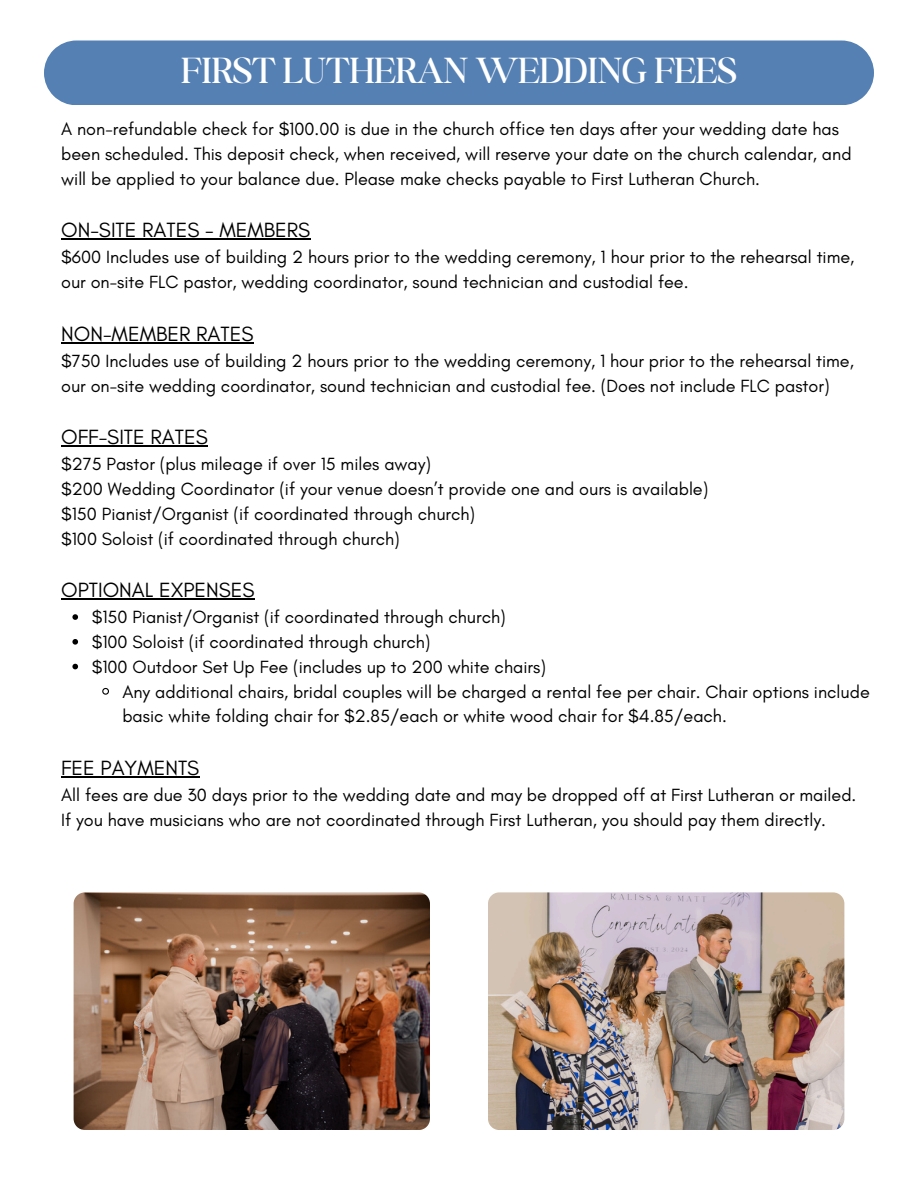
<style>
.page{position:relative;width:918px;height:1188px;background:#fff}
.page>*{position:absolute;margin:0;border:0;box-sizing:border-box;transform-origin:0 0}
.t1{font:300 39px "Boston Angel";color:#fff}
.t2{font:21px "Glacial Indifference";color:#000}
.t3{font:18px/24.8px "Glacial Indifference";color:#000}
</style>
<div class="page">
<hr style="left:61px;top:238px;width:249px;height:2px;background:#000">
<hr style="left:61px;top:342px;width:192px;height:1px;background:#000">
<hr style="left:61px;top:446px;width:147px;height:1px;background:#000">
<hr style="left:61px;top:598px;width:194px;height:2px;background:#000">
<svg style="left:72px;top:614px;width:6px;height:6px"></svg>
<svg style="left:72px;top:639px;width:6px;height:6px"></svg>
<svg style="left:72px;top:664px;width:6px;height:5px"></svg>
<svg style="left:102px;top:687px;width:7px;height:8px"></svg>
<hr style="left:61px;top:776px;width:138px;height:1px;background:#000">
<div style="left:44px;top:40px;width:830px;height:65px;background:#5580b3"></div>
<img style="left:488px;top:892px;width:356px;height:238px;border-radius:11px">
<img style="left:74px;top:892px;width:356px;height:238px;border-radius:11px">
<p class="t1" style="left:181px;top:47px;width:557px">FIRST LUTHERAN WEDDING FEES</p>
<h1 class="t3" style="left:61px;top:116px;width:792px">A non-refundable check for $100.00 is due in the church office ten days after your wedding date has been scheduled. This deposit check, when received, will reserve your date on the church calendar, and will be applied to your balance due. Please make checks payable to First Lutheran Church.</h1>
<p class="t2" style="left:61px;top:217px;width:251px">ON-SITE RATES - MEMBERS</p>
<p class="t3" style="left:61px;top:245px;width:795px">$600 Includes use of building 2 hours prior to the wedding ceremony, 1 hour prior to the rehearsal time, our on-site FLC pastor, wedding coordinator, sound technician and custodial fee.</p>
<p class="t2" style="left:61px;top:321px;width:194px">NON-MEMBER RATES</p>
<p class="t3" style="left:61px;top:348px;width:794px">$750 Includes use of building 2 hours prior to the wedding ceremony, 1 hour prior to the rehearsal time, our on-site wedding coordinator, sound technician and custodial fee. (Does not include FLC pastor)</p>
<p class="t2" style="left:61px;top:424px;width:148px">OFF-SITE RATES</p>
<p class="t3" style="left:61px;top:452px;width:371px">$275 Pastor (plus mileage if over 15 miles away)</p>
<p class="t3" style="left:61px;top:476px;width:649px">$200 Wedding Coordinator (if your venue doesn’t provide one and ours is available)</p>
<p class="t3" style="left:61px;top:501px;width:416px">$150 Pianist/Organist (if coordinated through church)</p>
<p class="t3" style="left:61px;top:526px;width:340px">$100 Soloist (if coordinated through church)</p>
<p class="t2" style="left:61px;top:577px;width:195px">OPTIONAL EXPENSES</p>
<h2 class="t3" style="left:92px;top:605px;width:416px">$150 Pianist/Organist (if coordinated through church)</h2>
<p class="t3" style="left:92px;top:629px;width:340px">$100 Soloist (if coordinated through church)</p>
<p class="t3" style="left:92px;top:654px;width:456px">$100 Outdoor Set Up Fee (includes up to 200 white chairs)</p>
<p class="t3" style="left:122px;top:679px;width:749px">Any additional chairs, bridal couples will be charged a rental fee per chair. Chair options include basic white folding chair for $2.85/each or white wood chair for $4.85/each.</p>
<p class="t2" style="left:61px;top:755px;width:140px">FEE PAYMENTS</p>
<p class="t3" style="left:61px;top:782px;width:797px">All fees are due 30 days prior to the wedding date and may be dropped off at First Lutheran or mailed.<br>If you have musicians who are not coordinated through First Lutheran, you should pay them directly.</p>
</div>
